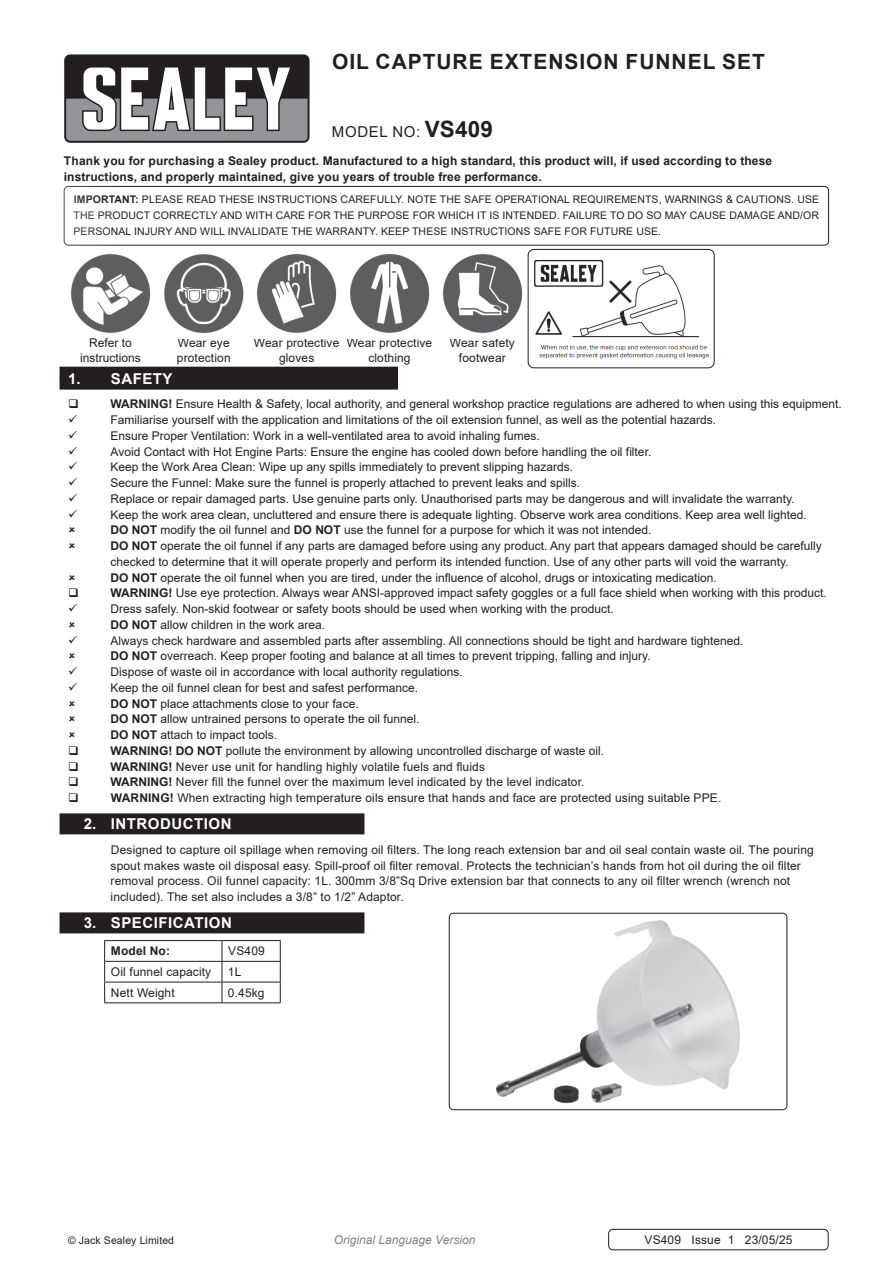
<style>
.page{position:relative;width:893px;height:1263px;background:#fff}
.page>*{position:absolute;margin:0;border:0;box-sizing:border-box;transform-origin:0 0}
.Product_Description{font:700 21px "Arial";letter-spacing:.045em;color:#231f20}
.t1{font:700 15px "Arial";letter-spacing:.035em;color:#fff}
.Instructions_Model_No{font:15px "Arial";letter-spacing:.045em;color:#231f20}
.Body{font:12px/14.4px "Arial";color:#231f20;text-align:center}
.Body-2{font:700 12px/15.8px "Arial";letter-spacing:.01em;color:#231f20}
.t2{font:italic 12px "Arial";color:#808285}
.Body__Footer{font:12px "Arial";letter-spacing:.01em;color:#231f20}
.Body__Justified__7pt{font:10.5px/15.8px "Arial";letter-spacing:.01em;color:#231f20;text-align:justify}
.s1{font-weight:700;font-size:22.5px}
.s2{font-weight:700}
</style>
<div class="page">
<div style="left:64px;top:54px;width:246px;height:89px;background:#231f20;border-radius:6px"></div>
<svg style="left:66px;top:68px;width:242px;height:73px"></svg>
<div style="left:64px;top:186px;width:765px;height:60px;border:1px solid #231f20;border-radius:4px"></div>
<div style="left:60px;top:378px;width:338px;height:12px;background:#231f20"></div>
<div style="left:60px;top:367px;width:338px;height:12px;background:#231f20"></div>
<div style="left:60px;top:813px;width:304px;height:21px;background:#231f20"></div>
<div style="left:60px;top:912px;width:304px;height:21px;background:#231f20"></div>
<div style="left:608px;top:1229px;width:220px;height:21px;border:1px solid #231f20;border-radius:4px"></div>
<img style="left:71px;top:254px;width:80px;height:79px">
<img style="left:164px;top:254px;width:80px;height:79px">
<img style="left:257px;top:254px;width:80px;height:79px">
<img style="left:350px;top:254px;width:80px;height:79px">
<img style="left:443px;top:254px;width:80px;height:79px">
<hr style="left:104px;top:940px;width:118px;height:1px;background:#231f20">
<hr style="left:222px;top:940px;width:59px;height:1px;background:#231f20">
<hr style="left:104px;top:961px;width:118px;height:1px;background:#231f20">
<hr style="left:222px;top:961px;width:59px;height:1px;background:#231f20">
<hr style="left:104px;top:982px;width:118px;height:1px;background:#231f20">
<svg style="left:104px;top:941px;width:1px;height:61px"></svg>
<hr style="left:222px;top:982px;width:59px;height:1px;background:#231f20">
<svg style="left:222px;top:941px;width:1px;height:61px"></svg>
<svg style="left:280px;top:941px;width:1px;height:61px"></svg>
<hr style="left:104px;top:1002px;width:118px;height:1px;background:#231f20">
<hr style="left:222px;top:1002px;width:59px;height:1px;background:#231f20">
<img style="left:534px;top:260px;width:177px;height:99px">
<div style="left:528px;top:249px;width:186px;height:119px;border:1px solid #231f20;border-radius:6px"></div>
<img style="left:496px;top:920px;width:244px;height:184px">
<div style="left:449px;top:913px;width:338px;height:197px;border:1px solid #231f20;border-radius:4px"></div>
<p class="Product_Description" style="left:332px;top:47px;width:434px">OIL CAPTURE EXTENSION FUNNEL SET</p>
<p class="Instructions_Model_No" style="left:332px;top:122px;width:163px">MODEL NO: <span class="s1">VS409</span></p>
<p class="Body-2" style="left:64px;top:153px;width:710px">Thank you for purchasing a Sealey product. Manufactured to a high standard, this product will, if used according to these instructions, and properly maintained, give you years of trouble free performance.</p>
<p class="Body__Justified__7pt" style="left:74px;top:192px;width:747px"><span class="s2">IMPORTANT:</span> PLEASE READ THESE INSTRUCTIONS CAREFULLY. NOTE THE SAFE OPERATIONAL REQUIREMENTS, WARNINGS &amp; CAUTIONS. USE THE PRODUCT CORRECTLY AND WITH CARE FOR THE PURPOSE FOR WHICH IT IS INTENDED. FAILURE TO DO SO MAY CAUSE DAMAGE AND/OR PERSONAL INJURY AND WILL INVALIDATE THE WARRANTY. KEEP THESE INSTRUCTIONS SAFE FOR FUTURE USE.</p>
<p class="Body" style="left:80px;top:336px;width:62px">Refer to instructions</p>
<p class="Body" style="left:177px;top:336px;width:55px;text-align:left">Wear eye protection</p>
<p class="Body" style="left:254px;top:336px;width:87px">Wear protective gloves</p>
<p class="Body" style="left:347px;top:336px;width:87px">Wear protective clothing</p>
<p class="Body" style="left:450px;top:336px;width:67px">Wear safety footwear</p>
<p class="t1" style="left:68px;top:368px;width:106px">1. SAFETY</p>
<p class="Body" style="left:111px;top:397px;width:733px"><span class="s2">WARNING!</span> Ensure Health &amp; Safety, local authority, and general workshop practice regulations are adhered to when using this equipment.</p>
<p class="Body" style="left:111px;top:413px;width:607px">Familiarise yourself with the application and limitations of the oil extension funnel, as well as the potential hazards.</p>
<p class="Body" style="left:111px;top:428px;width:431px">Ensure Proper Ventilation: Work in a well-ventilated area to avoid inhaling fumes.</p>
<p class="Body" style="left:111px;top:444px;width:542px">Avoid Contact with Hot Engine Parts: Ensure the engine has cooled down before handling the oil filter.</p>
<p class="Body" style="left:111px;top:460px;width:464px">Keep the Work Area Clean: Wipe up any spills immediately to prevent slipping hazards.</p>
<p class="Body" style="left:111px;top:476px;width:471px">Secure the Funnel: Make sure the funnel is properly attached to prevent leaks and spills.</p>
<p class="Body" style="left:111px;top:491px;width:685px">Replace or repair damaged parts. Use genuine parts only. Unauthorised parts may be dangerous and will invalidate the warranty.</p>
<p class="Body" style="left:111px;top:507px;width:698px">Keep the work area clean, uncluttered and ensure there is adequate lighting. Observe work area conditions. Keep area well lighted.</p>
<p class="Body" style="left:111px;top:523px;width:542px"><span class="s2">DO NOT</span> modify the oil funnel and <span class="s2">DO NOT</span> use the funnel for a purpose for which it was not intended.</p>
<p class="Body" style="left:111px;top:538px;width:713px;line-height:15.8px;text-align:left"><span class="s2">DO NOT</span> operate the oil funnel if any parts are damaged before using any product. Any part that appears damaged should be carefully checked to determine that it will operate properly and perform its intended function. Use of any other parts will void the warranty.</p>
<p class="Body" style="left:111px;top:570px;width:608px"><span class="s2">DO NOT</span> operate the oil funnel when you are tired, under the influence of alcohol, drugs or intoxicating medication.</p>
<p class="Body" style="left:111px;top:586px;width:718px"><span class="s2">WARNING!</span> Use eye protection. Always wear ANSI-approved impact safety goggles or a full face shield when working with this product.</p>
<p class="Body" style="left:111px;top:602px;width:505px">Dress safely. Non-skid footwear or safety boots should be used when working with the product.</p>
<p class="Body" style="left:111px;top:617px;width:216px"><span class="s2">DO NOT</span> allow children in the work area.</p>
<p class="Body" style="left:111px;top:633px;width:634px">Always check hardware and assembled parts after assembling. All connections should be tight and hardware tightened.</p>
<p class="Body" style="left:111px;top:649px;width:542px"><span class="s2">DO NOT</span> overreach. Keep proper footing and balance at all times to prevent tripping, falling and injury.</p>
<p class="Body" style="left:111px;top:665px;width:354px">Dispose of waste oil in accordance with local authority regulations.</p>
<p class="Body" style="left:111px;top:680px;width:309px">Keep the oil funnel clean for best and safest performance.</p>
<p class="Body" style="left:111px;top:696px;width:250px"><span class="s2">DO NOT</span> place attachments close to your face.</p>
<p class="Body" style="left:111px;top:712px;width:310px"><span class="s2">DO NOT</span> allow untrained persons to operate the oil funnel.</p>
<p class="Body" style="left:111px;top:728px;width:168px"><span class="s2">DO NOT</span> attach to impact tools.</p>
<p class="Body" style="left:111px;top:743px;width:495px"><span class="s2">WARNING! DO NOT</span> pollute the environment by allowing uncontrolled discharge of waste oil.</p>
<p class="Body" style="left:111px;top:759px;width:376px"><span class="s2">WARNING!</span> Never use unit for handling highly volatile fuels and fluids</p>
<p class="Body" style="left:111px;top:775px;width:475px"><span class="s2">WARNING!</span> Never fill the funnel over the maximum level indicated by the level indicator.</p>
<p class="Body" style="left:111px;top:791px;width:612px"><span class="s2">WARNING!</span> When extracting high temperature oils ensure that hands and face are protected using suitable PPE.</p>
<p class="t1" style="left:84px;top:813px;width:149px">2. INTRODUCTION</p>
<p class="Body" style="left:111px;top:842px;width:705px;line-height:15.8px;text-align:left">Designed to capture oil spillage when removing oil filters. The long reach extension bar and oil seal contain waste oil. The pouring spout makes waste oil disposal easy. Spill-proof oil filter removal. Protects the technician’s hands from hot oil during the oil filter removal process. Oil funnel capacity: 1L. 300mm 3/8”Sq Drive extension bar that connects to any oil filter wrench (wrench not included). The set also includes a 3/8” to 1/2” Adaptor.</p>
<p class="t1" style="left:84px;top:912px;width:150px">3. SPECIFICATION</p>
<p class="Body-2" style="left:111px;top:943px;width:61px">Model No:</p>
<p class="Body" style="left:228px;top:944px;width:38px">VS409</p>
<p class="Body" style="left:111px;top:964px;width:102px">Oil funnel capacity</p>
<p class="Body" style="left:228px;top:964px;width:15px">1L</p>
<p class="Body" style="left:111px;top:985px;width:65px">Nett Weight</p>
<p class="Body" style="left:228px;top:985px;width:38px">0.45kg</p>
<p class="Body__Justified__7pt" style="left:68px;top:1232px;width:108px">© Jack Sealey Limited</p>
<p class="t2" style="left:334px;top:1232px;width:143px">Original Language Version</p>
<p class="Body__Footer" style="left:644px;top:1232px;width:150px">VS409 Issue 1 23/05/25</p>
</div>
